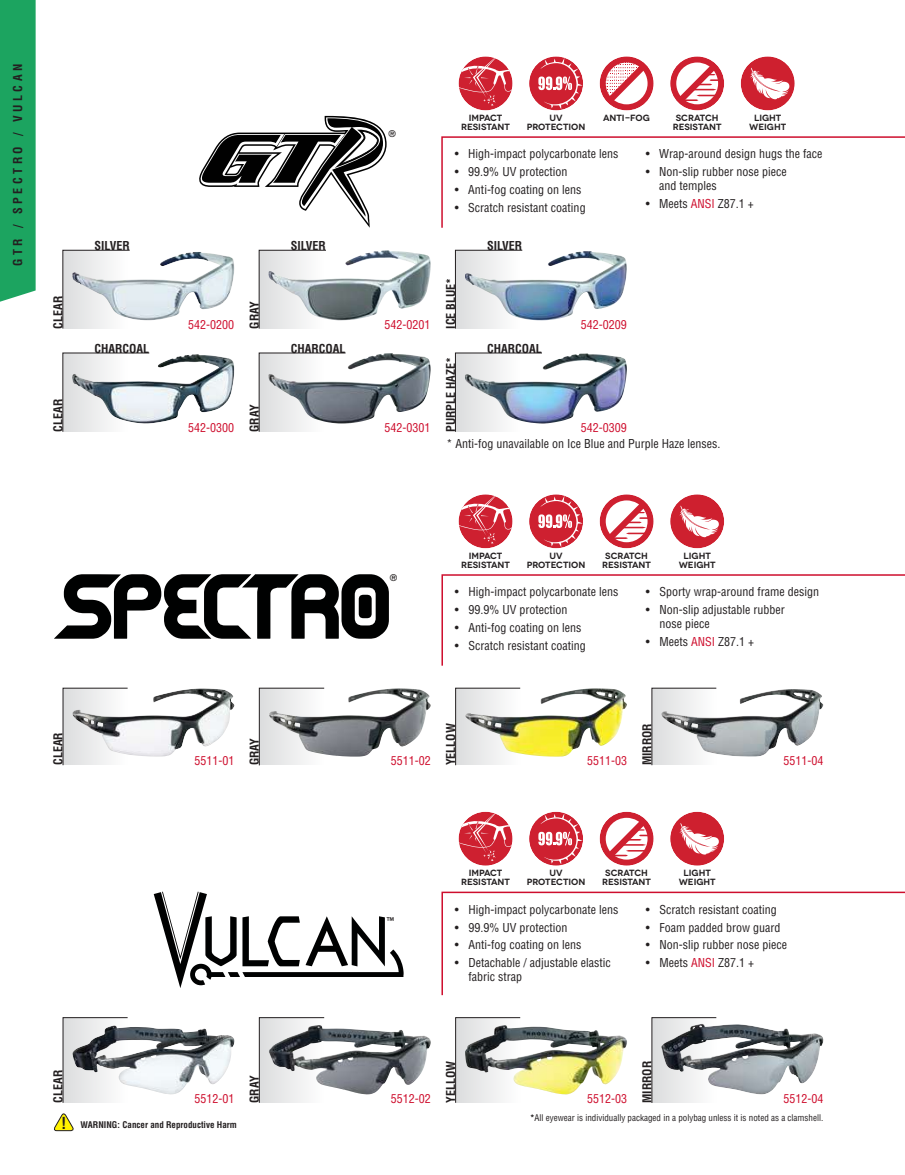
<style>
.page{position:relative;width:905px;height:1175px;background:#fff}
.page>*{position:absolute;margin:0;border:0;box-sizing:border-box;transform-origin:0 0}
.t1{font:condensed 12px/13.5px "Helvetica LT Std";color:#231f20}
.t2{font:700 condensed 12px "Helvetica LT Std";color:#231f20}
.t3{font:condensed 12px "Helvetica LT Std";color:#ce0e2d}
.t4{font:700 condensed 12px "Helvetica LT Std";letter-spacing:.3em;color:#231f20}
.t5{font:600 9px/9px "Novecentowide";color:#231f20;text-align:center}
.t6{font:condensed 9px "Helvetica LT Std";color:#231f20}
.t7{font:700 condensed 9px "Helvetica LT Std";color:#231f20}
.s1{color:#ce0e2d}
.s2{font-size:16.2px}
.s3{font-weight:700}
</style>
<div class="page">
<svg style="left:54px;top:1113px;width:20px;height:18px"></svg>
<svg style="left:441px;top:136px;width:463px;height:92px"></svg>
<svg style="left:62px;top:321px;width:47px;height:8px"></svg>
<div style="left:60px;top:240px;width:189px;height:81px;background:#231f20;opacity:.25"></div>
<svg style="left:62px;top:424px;width:47px;height:8px"></svg>
<div style="left:60px;top:343px;width:189px;height:81px;background:#231f20;opacity:.25"></div>
<img style="left:523px;top:251px;width:104px;height:69px">
<svg style="left:454px;top:249px;width:69px;height:80px"></svg>
<img style="left:542px;top:353px;width:82px;height:70px">
<svg style="left:454px;top:352px;width:88px;height:80px"></svg>
<img style="left:327px;top:250px;width:89px;height:70px">
<svg style="left:258px;top:249px;width:69px;height:80px"></svg>
<img style="left:346px;top:353px;width:85px;height:70px">
<svg style="left:258px;top:352px;width:88px;height:80px"></svg>
<svg style="left:199px;top:116px;width:187px;height:112px"></svg>
<svg style="left:441px;top:574px;width:463px;height:92px"></svg>
<svg style="left:62px;top:757px;width:47px;height:9px"></svg>
<div style="left:60px;top:676px;width:189px;height:81px;background:#231f20;opacity:.25"></div>
<div style="left:649px;top:677px;width:189px;height:80px;background:#231f20;opacity:.25"></div>
<svg style="left:651px;top:687px;width:66px;height:79px"></svg>
<img style="left:521px;top:688px;width:106px;height:68px">
<svg style="left:455px;top:687px;width:66px;height:79px"></svg>
<img style="left:325px;top:688px;width:106px;height:68px">
<svg style="left:258px;top:687px;width:67px;height:79px"></svg>
<svg style="left:54px;top:574px;width:335px;height:64px"></svg>
<svg style="left:441px;top:891px;width:463px;height:105px"></svg>
<svg style="left:62px;top:1095px;width:47px;height:8px"></svg>
<div style="left:60px;top:1014px;width:189px;height:81px;background:#231f20;opacity:.25"></div>
<div style="left:649px;top:1012px;width:189px;height:83px;background:#231f20;opacity:.25"></div>
<svg style="left:651px;top:1016px;width:66px;height:87px"></svg>
<img style="left:521px;top:1026px;width:106px;height:68px">
<svg style="left:455px;top:1017px;width:66px;height:86px"></svg>
<img style="left:325px;top:1028px;width:106px;height:66px">
<svg style="left:258px;top:1017px;width:67px;height:86px"></svg>
<svg style="left:154px;top:891px;width:249px;height:97px"></svg>
<div style="left:458px;top:56px;width:54px;height:54px;background:#ce2030;border-radius:50%"></div>
<svg style="left:459px;top:58px;width:53px;height:47px"></svg>
<div style="left:529px;top:56px;width:54px;height:54px;background:#ce2030;border-radius:50%"></div>
<svg style="left:538px;top:58px;width:44px;height:51px"></svg>
<svg style="left:599px;top:56px;width:54px;height:54px"></svg>
<svg style="left:670px;top:56px;width:54px;height:54px"></svg>
<div style="left:740px;top:56px;width:54px;height:54px;background:#ce202f;border-radius:50%"></div>
<svg style="left:750px;top:68px;width:39px;height:31px"></svg>
<div style="left:458px;top:494px;width:54px;height:54px;background:#ce2030;border-radius:50%"></div>
<svg style="left:459px;top:496px;width:53px;height:47px"></svg>
<div style="left:529px;top:494px;width:54px;height:54px;background:#ce2030;border-radius:50%"></div>
<svg style="left:538px;top:495px;width:44px;height:52px"></svg>
<svg style="left:599px;top:494px;width:54px;height:54px"></svg>
<div style="left:670px;top:494px;width:54px;height:54px;background:#ce202f;border-radius:50%"></div>
<svg style="left:679px;top:505px;width:39px;height:32px"></svg>
<div style="left:458px;top:811px;width:54px;height:54px;background:#ce2030;border-radius:50%"></div>
<svg style="left:459px;top:813px;width:53px;height:47px"></svg>
<div style="left:529px;top:811px;width:54px;height:54px;background:#ce2030;border-radius:50%"></div>
<svg style="left:538px;top:813px;width:44px;height:51px"></svg>
<svg style="left:599px;top:811px;width:54px;height:54px"></svg>
<div style="left:670px;top:811px;width:54px;height:54px;background:#ce202f;border-radius:50%"></div>
<svg style="left:679px;top:823px;width:39px;height:31px"></svg>
<div style="left:0;top:0;width:36px;height:302px;background:#1ca460"></div>
<p class="t4" style="left:10px;top:266px;width:204px;rotate:-90deg">GTR / SPECTRO / VULCAN</p>
<p class="t2" style="left:51px;top:328px;width:34px;rotate:-90deg">CLEAR</p>
<p class="t2" style="left:51px;top:432px;width:34px;rotate:-90deg">CLEAR</p>
<p class="t2" style="left:95px;top:238px;width:37px">SILVER</p>
<p class="t2" style="left:95px;top:341px;width:56px">CHARCOAL</p>
<p class="t3" style="left:188px;top:317px;width:47px">542-0200</p>
<p class="t2" style="left:247px;top:329px;width:29px;rotate:-90deg">GRAY</p>
<p class="t3" style="left:188px;top:420px;width:47px">542-0300</p>
<p class="t2" style="left:247px;top:432px;width:29px;rotate:-90deg">GRAY</p>
<p class="t2" style="left:291px;top:238px;width:37px">SILVER</p>
<p class="t2" style="left:291px;top:341px;width:56px">CHARCOAL</p>
<p class="t7" style="left:388px;top:128px;width:9px">®</p>
<p class="t3" style="left:384px;top:317px;width:47px">542-0201</p>
<p class="t3" style="left:384px;top:420px;width:47px">542-0301</p>
<p class="t5" style="left:461px;top:113px;width:50px">IMPACT<br>RESISTANT</p>
<p class="t5" style="left:527px;top:113px;width:60px">UV<br>PROTECTION</p>
<p class="t5" style="left:603px;top:113px;width:48px">ANTI-FOG</p>
<p class="t5" style="left:672px;top:113px;width:50px">SCRATCH<br>RESISTANT</p>
<p class="t5" style="left:749px;top:113px;width:38px">LIGHT<br>WEIGHT</p>
<p class="t1" style="left:455px;top:147px;width:165px">• High-impact polycarbonate lens</p>
<p class="t1" style="left:455px;top:165px;width:114px">• 99.9% UV protection</p>
<p class="t1" style="left:455px;top:183px;width:128px">• Anti-fog coating on lens</p>
<p class="t1" style="left:455px;top:201px;width:132px">• Scratch resistant coating</p>
<p class="t2" style="left:443px;top:329px;width:53px;rotate:-90deg">ICE BLUE*</p>
<p class="t2" style="left:443px;top:432px;width:77px;rotate:-90deg">PURPLE HAZE*</p>
<p class="t2" style="left:487px;top:238px;width:37px">SILVER</p>
<p class="t2" style="left:487px;top:341px;width:56px">CHARCOAL</p>
<p class="t3" style="left:581px;top:317px;width:47px">542-0209</p>
<p class="t3" style="left:581px;top:420px;width:47px">542-0309</p>
<p class="t1" style="left:645px;top:147px;width:178px">• Wrap-around design hugs the face</p>
<p class="t1" style="left:659px;top:165px;width:129px;text-indent:-14px">• Non-slip rubber nose piece and temples</p>
<p class="t1" style="left:645px;top:196px;width:110px">• Meets <span class="s1">ANSI</span> Z87.1 +</p>
<p class="t1" style="left:446px;top:437px;width:275px">* Anti-fog unavailable on Ice Blue and Purple Haze lenses.</p>
<p class="t2" style="left:51px;top:765px;width:34px;rotate:-90deg">CLEAR</p>
<p class="t3" style="left:194px;top:753px;width:41px">5511-01</p>
<p class="t2" style="left:247px;top:765px;width:29px;rotate:-90deg">GRAY</p>
<p class="t7" style="left:390px;top:572px;width:9px">®</p>
<p class="t5" style="left:461px;top:551px;width:50px">IMPACT<br>RESISTANT</p>
<p class="t5" style="left:527px;top:551px;width:60px">UV<br>PROTECTION</p>
<p class="t5" style="left:602px;top:551px;width:50px">SCRATCH<br>RESISTANT</p>
<p class="t5" style="left:678px;top:551px;width:38px">LIGHT<br>WEIGHT</p>
<p class="t1" style="left:455px;top:585px;width:165px">• High-impact polycarbonate lens</p>
<p class="t1" style="left:455px;top:603px;width:114px">• 99.9% UV protection</p>
<p class="t1" style="left:455px;top:621px;width:128px">• Anti-fog coating on lens</p>
<p class="t1" style="left:455px;top:638px;width:132px">• Scratch resistant coating</p>
<p class="t1" style="left:646px;top:585px;width:175px">• Sporty wrap-around frame design</p>
<p class="t1" style="left:659px;top:603px;width:127px;text-indent:-14px">• Non-slip adjustable rubber nose piece</p>
<p class="t1" style="left:646px;top:634px;width:110px">• Meets <span class="s1">ANSI</span> Z87.1 +</p>
<p class="t3" style="left:391px;top:753px;width:41px">5511-02</p>
<p class="t2" style="left:443px;top:765px;width:43px;rotate:-90deg">YELLOW</p>
<p class="t3" style="left:587px;top:753px;width:41px">5511-03</p>
<p class="t2" style="left:639px;top:765px;width:43px;rotate:-90deg">MIRROR</p>
<p class="t3" style="left:783px;top:753px;width:41px">5511-04</p>
<p class="t5" style="left:461px;top:868px;width:50px">IMPACT<br>RESISTANT</p>
<p class="t5" style="left:527px;top:868px;width:60px">UV<br>PROTECTION</p>
<p class="t5" style="left:602px;top:868px;width:50px">SCRATCH<br>RESISTANT</p>
<p class="t5" style="left:678px;top:868px;width:38px">LIGHT<br>WEIGHT</p>
<p class="t7" style="left:387px;top:914px;width:9px">™</p>
<p class="t1" style="left:455px;top:902px;width:165px">• High-impact polycarbonate lens</p>
<p class="t1" style="left:455px;top:920px;width:114px">• 99.9% UV protection</p>
<p class="t1" style="left:455px;top:938px;width:128px">• Anti-fog coating on lens</p>
<p class="t1" style="left:468px;top:956px;width:144px;text-indent:-14px">• Detachable / adjustable elastic fabric strap</p>
<p class="t1" style="left:646px;top:902px;width:132px">• Scratch resistant coating</p>
<p class="t1" style="left:646px;top:920px;width:136px">• Foam padded brow guard</p>
<p class="t1" style="left:646px;top:938px;width:143px">• Non-slip rubber nose piece</p>
<p class="t1" style="left:646px;top:956px;width:110px">• Meets <span class="s1">ANSI</span> Z87.1 +</p>
<p class="t2" style="left:51px;top:1102px;width:34px;rotate:-90deg">CLEAR</p>
<p class="t3" style="left:194px;top:1091px;width:41px">5512-01</p>
<p class="t2" style="left:247px;top:1102px;width:29px;rotate:-90deg">GRAY</p>
<p class="t3" style="left:391px;top:1091px;width:41px">5512-02</p>
<p class="t2" style="left:443px;top:1102px;width:43px;rotate:-90deg">YELLOW</p>
<p class="t3" style="left:587px;top:1091px;width:41px">5512-03</p>
<p class="t2" style="left:639px;top:1102px;width:43px;rotate:-90deg">MIRROR</p>
<p class="t3" style="left:783px;top:1091px;width:41px">5512-04</p>
<p class="t7" style="left:61px;top:1118px;width:177px"><span class="s2">!</span> WARNING: Cancer and Reproductive Harm</p>
<p class="t6" style="left:530px;top:1112px;width:295px"><span class="s3">*</span>All eyewear is individually packaged in a polybag unless it is noted as a clamshell.</p>
</div>
